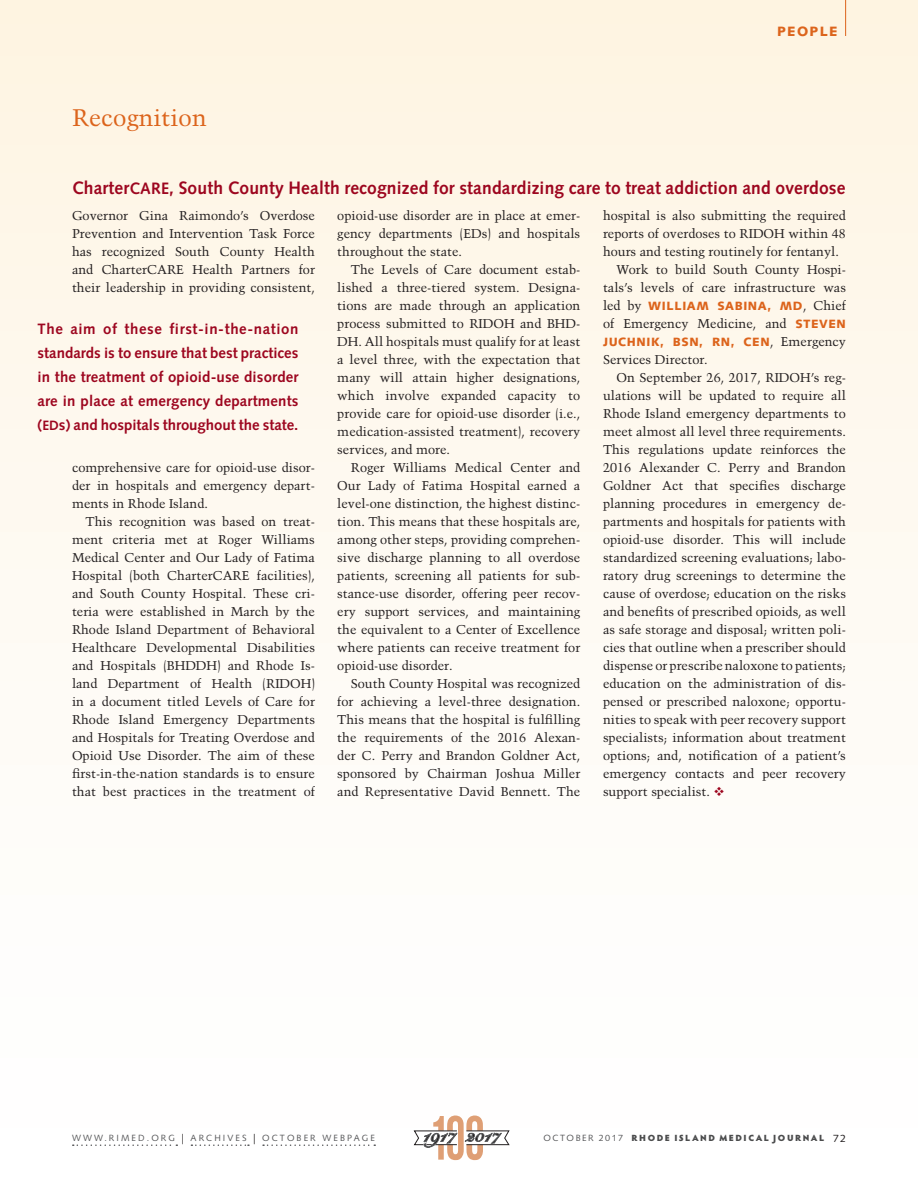
<style>
.page{position:relative;width:918px;height:1188px;background:#fff}
.page>*{position:absolute;margin:0;border:0;box-sizing:border-box;transform-origin:0 0}
.PEOPLE_TITLE-16_oran{font:24px "Trump Mediaeval";color:#dc641c}
.People_Headline-red{font:700 18px "Syntax";letter-spacing:.01em;color:#9d061f}
.column_Quote{font:700 15px/24px "Syntax";color:#9d061f;text-align:justify}
.t1{font:900 13.5px "Syntax";letter-spacing:.1em;color:#dc641c}
.People_text__8_5_12{font:12.75px/18px "Trump Mediaeval";color:#231f20;text-align:justify}
.People_text_1st_line{font:12.75px/18px "Trump Mediaeval";color:#231f20;text-align:justify}
.People_text__8_5_12-2{font:900 12px "Syntax";letter-spacing:.05em;color:#dc641c}
.t2{font:900 9px "Hypatia Sans Pro";letter-spacing:.17em;color:#4b4c4d}
.t3{font:9px "Syntax";letter-spacing:.23em;color:#57585a}
.s1{font-size:16.5px}
.s2{font-family:"Trump Mediaeval";font-weight:400;font-size:12.75px;color:#231f20}
.s3{font-family:"Syntax";font-weight:900;font-size:12px;color:#dc641c}
.s4{color:#9d061f}
.s5{font-size:13.5px}
.s6{font-size:13.5px;color:#231f20}
.s7{font-family:"Syntax";font-weight:400;color:#57585a}
.s8{font-family:"Syntax";font-weight:400;font-size:10.5px;color:#231f20}
</style>
<div class="page">
<div style="left:0;top:0;width:918px;height:1188px;background:linear-gradient(to bottom,#fef4e3,#feffff)"></div>
<hr style="left:845px;top:0;width:1px;height:36px;background:#dc641c">
<svg style="left:73px;top:1144px;width:104px;height:2px"></svg>
<svg style="left:191px;top:1144px;width:58px;height:2px"></svg>
<svg style="left:263px;top:1144px;width:112px;height:2px"></svg>
<svg style="left:412px;top:0;width:99px;height:1188px"></svg>
<p class="PEOPLE_TITLE-16_oran" style="left:72px;top:103px;width:136px">Recognition</p>
<p class="t1" style="left:777px;top:24px;width:62px">PEOPLE</p>
<p class="People_Headline-red" style="left:72px;top:177px;width:775px">Charter<span class="s1">CARE</span>, South County Health recognized for standardizing care to treat addiction and overdose</p>
<p class="People_text_1st_line" style="left:72px;top:207px;width:245px">Governor Gina Raimondo’s Overdose Prevention and Intervention Task Force has recognized South County Health and CharterCARE Health Partners for their leadership in providing consistent,</p>
<p class="People_text__8_5_12" style="left:337px;top:207px;width:245px">opioid-use disorder are in place at emer&shy;gency departments (EDs) and hospitals throughout the state.</p>
<p class="People_text__8_5_12" style="left:603px;top:207px;width:245px">hospital is also submitting the required reports of overdoses to RIDOH within 48 hours and testing routinely for fentanyl.</p>
<p class="People_text__8_5_12" style="left:603px;top:261px;width:245px;text-align:right">Work to build South County Hospi&shy;tals’s levels of care infrastructure was</p>
<p class="People_text__8_5_12-2" style="left:603px;top:299px;width:245px"><span class="s2">led by</span> WILLIAM SABINA, MD<span class="s2">, Chief</span></p>
<p class="People_text__8_5_12" style="left:603px;top:315px;width:245px">of Emergency Medicine, and <span class="s3">STEVEN</span></p>
<p class="People_text__8_5_12-2" style="left:603px;top:335px;width:245px">JUCHNIK, BSN, RN, CEN<span class="s2">, Emergency</span></p>
<p class="People_text__8_5_12" style="left:603px;top:351px;width:106px">Services Director.</p>
<p class="People_text__8_5_12" style="left:603px;top:369px;width:245px;text-indent:14px">On September 26, 2017, RIDOH’s reg&shy;ulations will be updated to require all Rhode Island emergency departments to meet almost all level three requirements.<br>This regulations update reinforces the 2016 Alexander C. Perry and Brandon Goldner Act that specifies discharge planning procedures in emergency de&shy;partments and hospitals for patients with opioid-use disorder. This will include standardized screening evaluations; labo&shy;ratory drug screenings to determine the cause of overdose; education on the risks and benefits of prescribed opioids, as well as safe storage and disposal; written poli&shy;cies that outline when a prescriber should dispense or prescribe naloxone to patients; education on the administration of dis&shy;pensed or prescribed naloxone; opportu&shy;nities to speak with peer recovery support specialists; information about treatment options; and, notification of a patient’s emergency contacts and peer recovery support specialist. <span class="s4">❖</span></p>
<p class="People_text__8_5_12" style="left:337px;top:261px;width:245px;text-indent:14px">The Levels of Care document estab&shy;lished a three-tiered system. Designa&shy;tions are made through an application process submitted to RIDOH and BHD-DH. All hospitals must qualify for at least a level three, with the expectation that many will attain higher designations, which involve expanded capacity to provide care for opioid-use disorder (i.e., medication-assisted treatment), recovery services, and more.</p>
<p class="People_text__8_5_12" style="left:337px;top:459px;width:245px;text-indent:14px">Roger Williams Medical Center and Our Lady of Fatima Hospital earned a level-one distinction, the highest distinc&shy;tion. This means that these hospitals are, among other steps, providing comprehen&shy;sive discharge planning to all overdose patients, screening all patients for sub&shy;stance-use disorder, offering peer recov&shy;ery support services, and maintaining the equivalent to a Center of Excellence where patients can receive treatment for opioid-use disorder.</p>
<p class="People_text__8_5_12" style="left:337px;top:675px;width:245px;text-indent:14px">South County Hospital was recognized for achieving a level-three designation.<br>This means that the hospital is fulfilling the requirements of the 2016 Alexan&shy;der C. Perry and Brandon Goldner Act, sponsored by Chairman Joshua Miller and Representative David Bennett. The</p>
<p class="column_Quote" style="left:38px;top:317px;width:263px">The aim of these first-in-the-nation standards is to ensure that best practices in the treatment of opioid-use disorder are in place at emergency departments (<span class="s5">ED</span>s) and hospitals throughout the state.</p>
<p class="People_text_1st_line" style="left:72px;top:459px;width:245px">comprehensive care for opioid-use disor&shy;der in hospitals and emergency depart&shy;ments in Rhode Island.</p>
<p class="People_text__8_5_12" style="left:72px;top:513px;width:245px;text-indent:14px">This recognition was based on treat&shy;ment criteria met at Roger Williams Medical Center and Our Lady of Fatima Hospital (both CharterCARE facilities), and South County Hospital. These cri&shy;teria were established in March by the Rhode Island Department of Behavioral Healthcare Developmental Disabilities and Hospitals (BHDDH) and Rhode Is&shy;land Department of Health (RIDOH) in a document titled Levels of Care for Rhode Island Emergency Departments and Hospitals for Treating Overdose and Opioid Use Disorder. The aim of these first-in-the-nation standards is to ensure that best practices in the treatment of</p>
<p class="t3" style="left:72px;top:1132px;width:304px">WWW.RIMED.ORG <span class="s6">|</span> ARCHIVES <span class="s6">|</span> OCTOBER WEBPAGE</p>
<p class="t2" style="left:544px;top:1131px;width:304px"><span class="s7">OCTOBER 2017</span> RHODE ISLAND MEDICAL JOURNAL <span class="s8">72</span></p>
</div>
